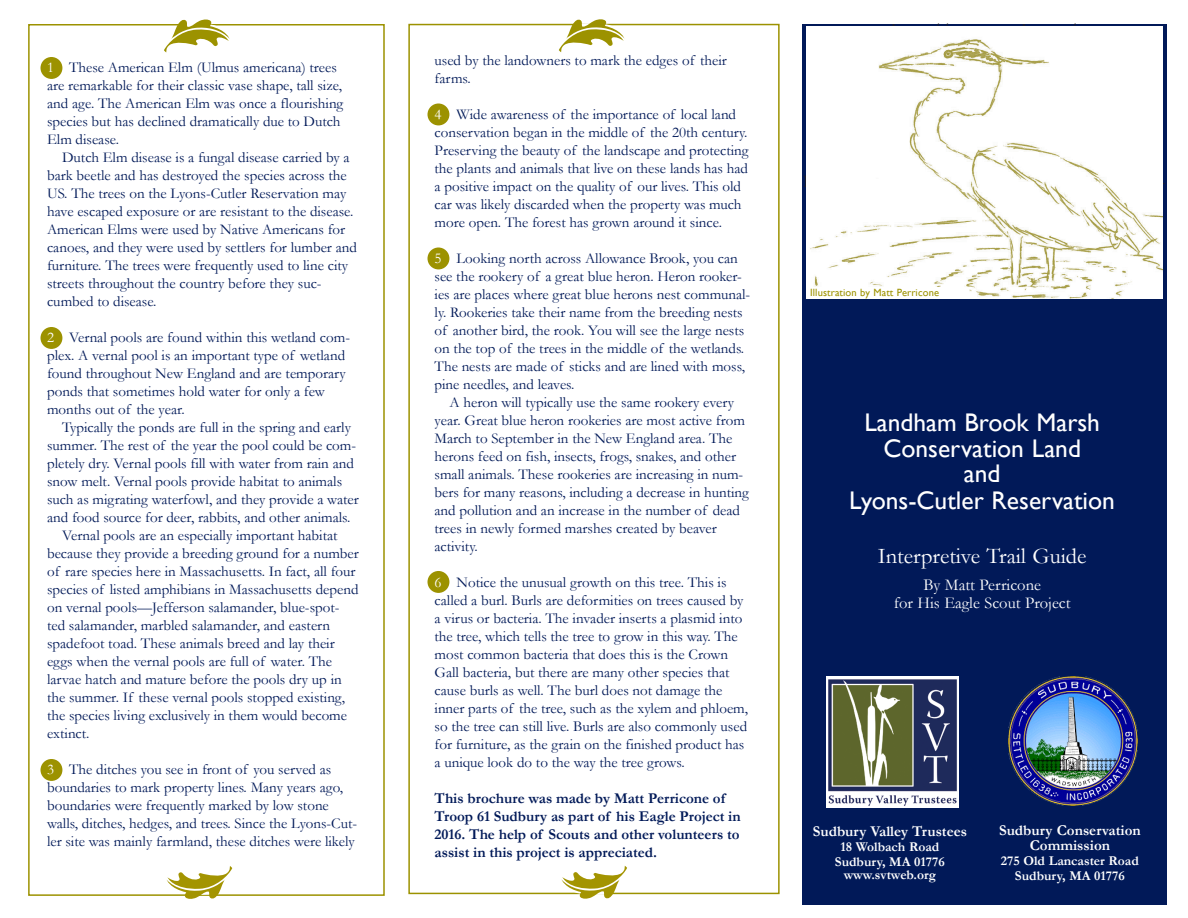
<style>
.page{position:relative;width:1188px;height:918px;background:#fff}
.page>*{position:absolute;margin:0;border:0;box-sizing:border-box;transform-origin:0 0}
.t1{font:25.5px/25.5px "Gill Sans";color:#fff;text-align:center}
.t2{font:22.5px "Garamond";color:#fff}
.t3{font:16.5px "Garamond";color:#fff}
.t4{font:15px/18px "Garamond";color:#011958}
.t5{font:700 15px/18px "Garamond";color:#011958}
.t6{font:700 15px/15px "Garamond";color:#fff;text-align:center}
.t7{font:700 13.5px "Garamond";color:#fff}
.t8{font:10.5px "Gill Sans";letter-spacing:.01em;color:#9c9200}
.s1{color:#fff}
</style>
<div class="page">
<div style="left:408px;top:24px;width:372px;height:870px;border:2px solid #9c9200"></div>
<div style="left:28px;top:24px;width:357px;height:872px;border:2px solid #9c9200"></div>
<div style="left:802px;top:24px;width:364px;height:880px;background:#011958"></div>
<svg style="left:163px;top:866px;width:69px;height:33px"></svg>
<svg style="left:164px;top:19px;width:69px;height:34px"></svg>
<svg style="left:559px;top:19px;width:69px;height:33px"></svg>
<svg style="left:558px;top:865px;width:69px;height:34px"></svg>
<img style="left:806px;top:27px;width:357px;height:271px">
<img style="left:827px;top:677px;width:132px;height:131px">
<div style="left:41px;top:57px;width:21px;height:22px;background:#9c9200;border-radius:50%"></div>
<div style="left:41px;top:327px;width:21px;height:22px;background:#9c9200;border-radius:50%"></div>
<div style="left:41px;top:759px;width:21px;height:22px;background:#9c9200;border-radius:50%"></div>
<div style="left:428px;top:104px;width:21px;height:21px;background:#9c9200;border-radius:50%"></div>
<div style="left:428px;top:248px;width:21px;height:21px;background:#9c9200;border-radius:50%"></div>
<div style="left:428px;top:571px;width:21px;height:22px;background:#9c9200;border-radius:50%"></div>
<div style="left:809px;top:287px;width:142px;height:12px;background:#fff"></div>
<img style="left:1008px;top:677px;width:130px;height:129px">
<p class="t4" style="left:47px;top:58px;width:298px"><span class="s1">1</span> These American Elm (Ulmus americana) trees are remarkable for their classic vase shape, tall size, and age. The American Elm was once a flourishing species but has declined dramatically due to Dutch Elm disease.</p>
<p class="t4" style="left:47px;top:148px;width:311px;text-indent:15px">Dutch Elm disease is a fungal disease carried by a bark beetle and has destroyed the species across the US. The trees on the Lyons-Cutler Reservation may have escaped exposure or are resistant to the disease.<br>American Elms were used by Native Americans for canoes, and they were used by settlers for lumber and furniture. The trees were frequently used to line city streets throughout the country before they suc&shy;cumbed to disease.</p>
<p class="t4" style="left:47px;top:328px;width:304px"><span class="s1">2</span> Vernal pools are found within this wetland com&shy;plex. A vernal pool is an important type of wetland found throughout New England and are temporary ponds that sometimes hold water for only a few months out of the year.</p>
<p class="t4" style="left:47px;top:418px;width:313px;text-indent:15px">Typically the ponds are full in the spring and early summer. The rest of the year the pool could be com&shy;pletely dry. Vernal pools fill with water from rain and snow melt. Vernal pools provide habitat to animals such as migrating waterfowl, and they provide a water and food source for deer, rabbits, and other animals.</p>
<p class="t4" style="left:47px;top:526px;width:313px;text-indent:15px">Vernal pools are an especially important habitat because they provide a breeding ground for a number of rare species here in Massachusetts. In fact, all four species of listed amphibians in Massachusetts depend on vernal pools—Jefferson salamander, blue-spot&shy;ted salamander, marbled salamander, and eastern spadefoot toad. These animals breed and lay their eggs when the vernal pools are full of water. The larvae hatch and mature before the pools dry up in the summer. If these vernal pools stopped existing, the species living exclusively in them would become extinct.</p>
<p class="t4" style="left:47px;top:760px;width:312px"><span class="s1">3</span> The ditches you see in front of you served as boundaries to mark property lines. Many years ago, boundaries were frequently marked by low stone walls, ditches, hedges, and trees. Since the Lyons-Cut&shy;ler site was mainly farmland, these ditches were likely</p>
<p class="t4" style="left:435px;top:51px;width:294px">used by the landowners to mark the edges of their farms.</p>
<p class="t4" style="left:435px;top:105px;width:316px"><span class="s1">4</span> Wide awareness of the importance of local land conservation began in the middle of the 20th century.<br>Preserving the beauty of the landscape and protecting the plants and animals that live on these lands has had a positive impact on the quality of our lives. This old car was likely discarded when the property was much more open. The forest has grown around it since.</p>
<p class="t4" style="left:435px;top:249px;width:317px"><span class="s1">5</span> Looking north across Allowance Brook, you can see the rookery of a great blue heron. Heron rooker&shy;ies are places where great blue herons nest communal&shy;ly. Rookeries take their name from the breeding nests of another bird, the rook. You will see the large nests on the top of the trees in the middle of the wetlands.<br>The nests are made of sticks and are lined with moss, pine needles, and leaves.</p>
<p class="t4" style="left:435px;top:393px;width:316px;text-indent:15px">A heron will typically use the same rookery every year. Great blue heron rookeries are most active from March to September in the New England area. The herons feed on fish, insects, frogs, snakes, and other small animals. These rookeries are increasing in num&shy;bers for many reasons, including a decrease in hunting and pollution and an increase in the number of dead trees in newly formed marshes created by beaver activity.</p>
<p class="t4" style="left:435px;top:573px;width:315px"><span class="s1">6</span> Notice the unusual growth on this tree. This is called a burl. Burls are deformities on trees caused by a virus or bacteria. The invader inserts a plasmid into the tree, which tells the tree to grow in this way. The most common bacteria that does this is the Crown Gall bacteria, but there are many other species that cause burls as well. The burl does not damage the inner parts of the tree, such as the xylem and phloem, so the tree can still live. Burls are also commonly used for furniture, as the grain on the finished product has a unique look do to the way the tree grows.</p>
<p class="t5" style="left:435px;top:790px;width:308px">This brochure was made by Matt Perricone of Troop 61 Sudbury as part of his Eagle Project in 2016. The help of Scouts and other volunteers to assist in this project is appreciated.</p>
<p class="t8" style="left:810px;top:286px;width:130px">Illustration by Matt Perricone</p>
<p class="t1" style="left:864px;top:411px;width:237px">Landham Brook Marsh<br>Conservation Land</p>
<p class="t1" style="left:964px;top:462px;width:38px">and</p>
<p class="t1" style="left:849px;top:489px;width:267px">Lyons-Cutler Reservation</p>
<p class="t2" style="left:878px;top:541px;width:210px">Interpretive Trail Guide</p>
<p class="t3" style="left:923px;top:574px;width:119px">By Matt Perricone</p>
<p class="t3" style="left:894px;top:592px;width:178px">for His Eagle Scout Project</p>
<p class="t6" style="left:813px;top:824px;width:156px">Sudbury Valley Trustees</p>
<p class="t7" style="left:840px;top:838px;width:100px">18 Wolbach Road</p>
<p class="t7" style="left:835px;top:853px;width:112px">Sudbury, MA 01776</p>
<p class="t7" style="left:844px;top:866px;width:94px">www.svtweb.org</p>
<p class="t6" style="left:999px;top:823px;width:143px">Sudbury Conservation<br>Commission</p>
<p class="t7" style="left:1001px;top:852px;width:140px">275 Old Lancaster Road</p>
<p class="t7" style="left:1015px;top:867px;width:112px">Sudbury, MA 01776</p>
</div>
